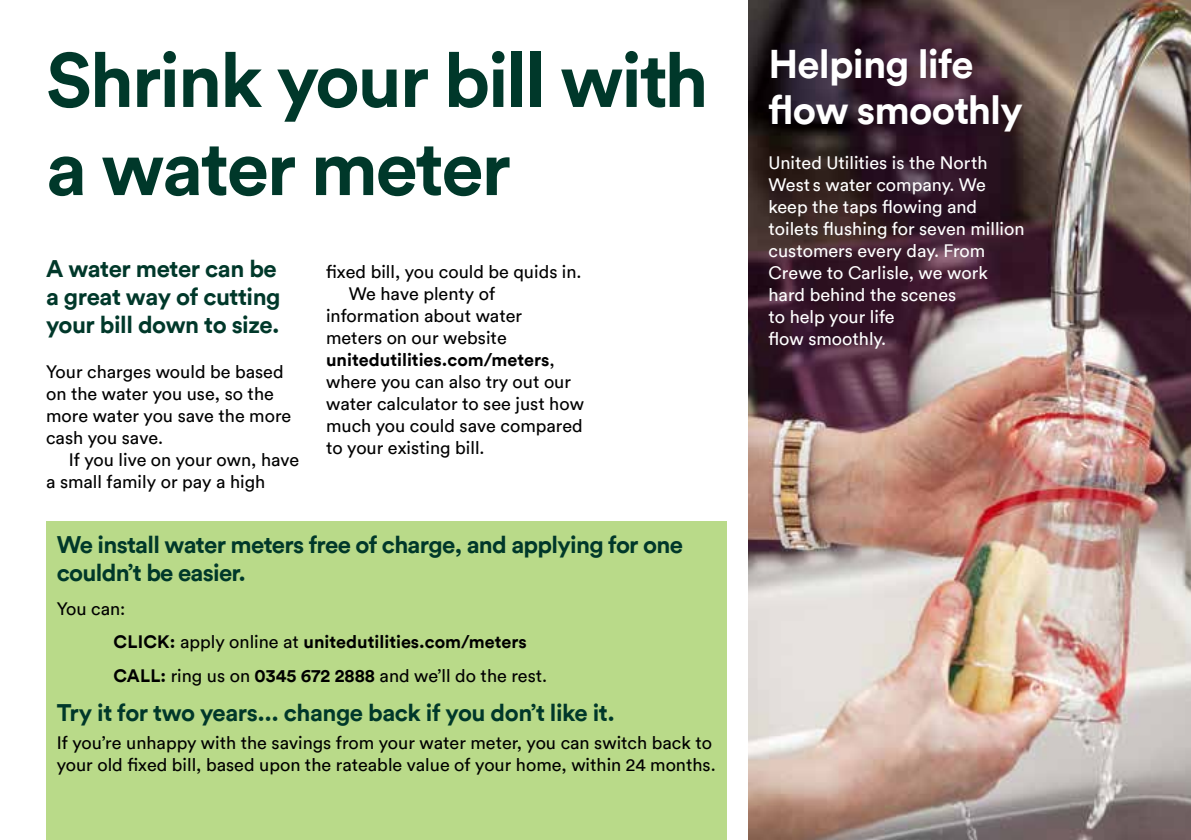
<style>
.page{position:relative;width:1191px;height:840px;background:#fff}
.page>*{position:absolute;margin:0;border:0;box-sizing:border-box;transform-origin:0 0}
.t1{font:700 76px "Circular TT";letter-spacing:-.03em;color:#00382a}
.t2{font:700 40px "Circular TT";letter-spacing:-.02em;color:#fff}
.t3{font:700 24px/28px "Circular TT";letter-spacing:-.02em;color:#00382a}
.t4{font:18px/22px "Circular TT";color:#000}
.t5{font:18px/22px "Circular TT";color:#fff}
.t6{font:700 18px "Circular TT";color:#000}
.s1{font-weight:400}
.s2{font-weight:700}
</style>
<div class="page">
<img style="left:748px;top:0;width:443px;height:839px">
<div style="left:46px;top:521px;width:680px;height:318px;background:#b9da89"></div>
<p class="t2" style="left:768px;top:38px;width:207px">Helping life</p>
<h1 class="t1" style="left:46px;top:31px;width:978px">Shrink your bill with <sub>flow</sub> <sub>smoothly</sub></h1>
<p class="t5" style="left:768px;top:151px;width:220px">United Utilities is the North</p>
<h1 class="t1" style="left:46px;top:119px;width:466px">a water meter</h1>
<p class="t5" style="left:768px;top:173px;width:219px">West s water company. We</p>
<p class="t5" style="left:768px;top:195px;width:258px">keep the taps flowing and toilets flushing for seven million customers every day. From</p>
<p class="t3" style="left:46px;top:254px;width:232px">A water meter can be</p>
<p class="t4" style="left:326px;top:260px;width:257px">fixed bill, you could be quids in.</p>
<p class="t5" style="left:768px;top:261px;width:221px">Crewe to Carlisle, we work</p>
<p class="t3" style="left:46px;top:282px;width:236px">a great way of cutting</p>
<p class="t4" style="left:349px;top:282px;width:148px">We have plenty of</p>
<p class="t5" style="left:768px;top:283px;width:189px">hard behind the scenes</p>
<p class="t4" style="left:326px;top:304px;width:197px">information about water</p>
<p class="t5" style="left:768px;top:305px;width:128px">to help your life</p>
<p class="t3" style="left:46px;top:310px;width:235px">your bill down to size.</p>
<p class="t4" style="left:326px;top:326px;width:182px">meters on our website</p>
<p class="t5" style="left:768px;top:327px;width:119px">flow smoothly.</p>
<h5 class="t6" style="left:326px;top:347px;width:230px">unitedutilities.com/meters<span class="s1">,</span></h5>
<p class="t4" style="left:46px;top:360px;width:239px">Your charges would be based</p>
<p class="t4" style="left:326px;top:370px;width:246px">where you can also try out our</p>
<p class="t4" style="left:46px;top:382px;width:229px">on the water you use, so the</p>
<p class="t4" style="left:326px;top:392px;width:259px">water calculator to see just how</p>
<p class="t4" style="left:46px;top:404px;width:247px">more water you save the more</p>
<p class="t4" style="left:326px;top:414px;width:258px">much you could save compared</p>
<p class="t4" style="left:46px;top:426px;width:119px">cash you save.</p>
<p class="t4" style="left:326px;top:436px;width:160px">to your existing bill.</p>
<p class="t4" style="left:46px;top:448px;width:255px;text-indent:23px">If you live on your own, have a small family or pay a high</p>
<p class="t3" style="left:57px;top:530px;width:628px">We install water meters free of charge, and applying for one couldn’t be easier.</p>
<p class="t4" style="left:57px;top:597px;width:70px">You can:</p>
<p class="t6" style="left:113px;top:629px;width:415px">CLICK: <span class="s1">apply online at</span> unitedutilities.com/meters</p>
<p class="t4" style="left:113px;top:663px;width:435px"><span class="s2">CALL:</span> ring us on <span class="s2">0345 672 2888</span> and we’ll do the rest.</p>
<p class="t3" style="left:57px;top:697px;width:559px">Try it for two years... change back if you don’t like it.</p>
<p class="t4" style="left:57px;top:730px;width:660px">If you’re unhappy with the savings from your water meter, you can switch back to your old fixed bill, based upon the rateable value of your home, within 24 months.</p>
</div>
